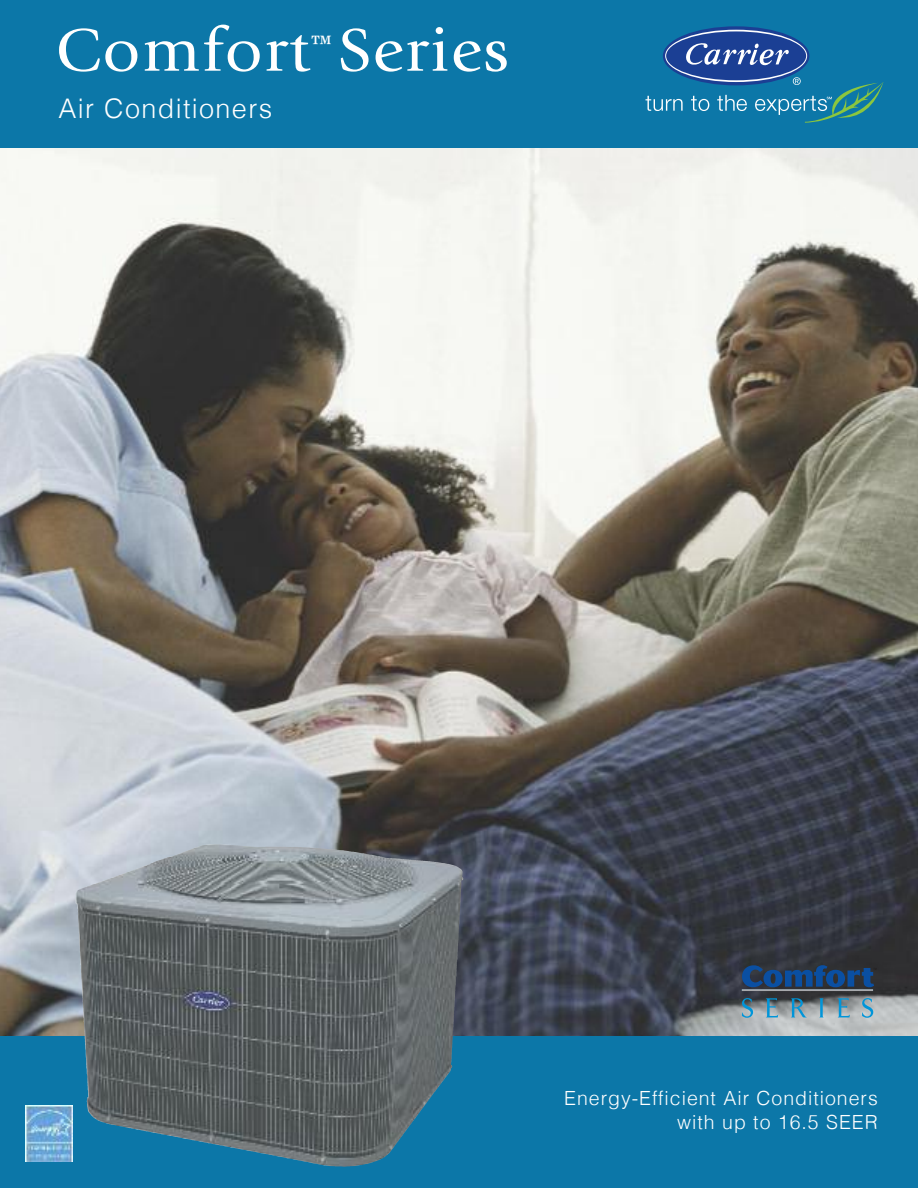
<style>
.page{position:relative;width:918px;height:1188px;background:#fff}
.page>*{position:absolute;margin:0;border:0;box-sizing:border-box;transform-origin:0 0}
.t1{font:62.7px "Giovanni";letter-spacing:.025em;color:#fff;scale:1.05 1}
.t2{font:300 27px "Helvetica";letter-spacing:.05em;color:#fff}
.t3{font:300 19.5px/24px "Helvetica";letter-spacing:.05em;color:#fff;text-align:right}
</style>
<div class="page">
<img style="left:0;top:148px;width:918px;height:889px">
<svg style="left:0;top:1037px;width:918px;height:151px;background:#217094"></svg>
<div style="left:0;top:0;width:918px;height:148px;background:#0c77a8"></div>
<img style="left:25px;top:1105px;width:47px;height:56px">
<svg style="left:645px;top:96px;width:38px;height:15px"></svg>
<svg style="left:691px;top:96px;width:18px;height:15px"></svg>
<svg style="left:717px;top:95px;width:30px;height:16px"></svg>
<svg style="left:755px;top:77px;width:128px;height:46px"></svg>
<svg style="left:663px;top:26px;width:146px;height:59px"></svg>
<svg style="left:665px;top:30px;width:142px;height:52px"></svg>
<div style="left:666px;top:31px;width:140px;height:49px;background:#1b3f94;border-radius:50%"></div>
<svg style="left:686px;top:43px;width:103px;height:23px"></svg>
<svg style="left:742px;top:998px;width:11px;height:20px"></svg>
<svg style="left:766px;top:998px;width:12px;height:19px"></svg>
<svg style="left:791px;top:998px;width:16px;height:19px"></svg>
<svg style="left:819px;top:998px;width:5px;height:19px"></svg>
<svg style="left:837px;top:998px;width:13px;height:19px"></svg>
<svg style="left:862px;top:998px;width:11px;height:20px"></svg>
<hr style="left:742px;top:989px;width:131px;height:2px;background:#a8a9ad">
<svg style="left:742px;top:965px;width:135px;height:22px;background:#1d406b"></svg>
<img style="left:417px;top:1065px;width:35px;height:50px">
<h1 class="t1" style="left:56px;top:26px;width:433px">Comfort<sup>™</sup> Series</h1>
<h2 class="t2" style="left:58px;top:97px;width:215px">Air Conditioners</h2>
<p class="t3" style="left:564px;top:1087px;width:315px">Energy-Efficient Air Conditioners with up to 16.5 SEER</p>
</div>
